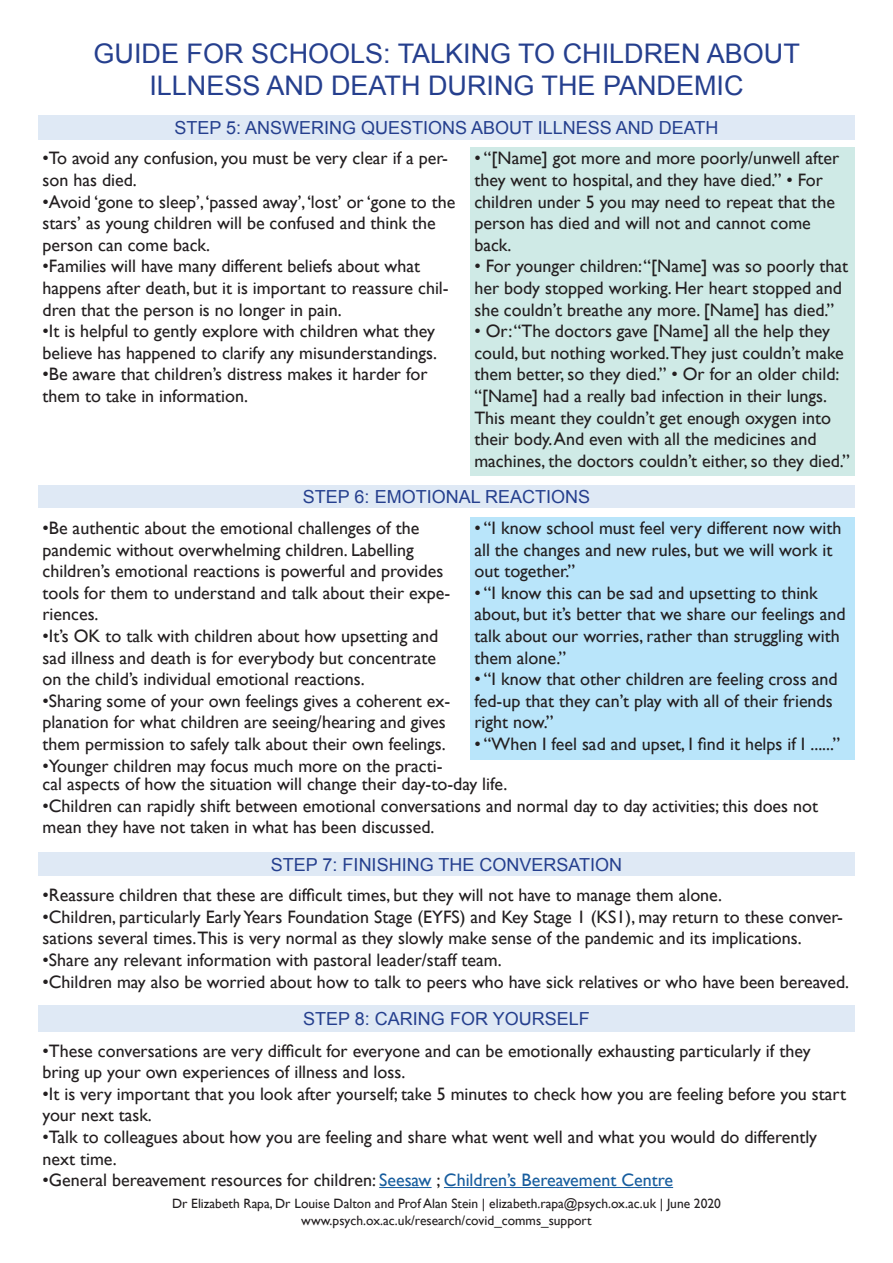
<style>
.page{position:relative;width:893px;height:1263px;background:#fff}
.page>*{position:absolute;margin:0;border:0;box-sizing:border-box;transform-origin:0 0}
.t1{font:27px/32.4px "Arial";color:#253f8e;text-align:center}
.t2{font:18px/21.6px "Gill Sans";color:#231f20}
.Heading_1{font:18px "Arial";color:#253f8e}
.t3{font:13.5px/16.2px "Gill Sans";color:#231f20;text-align:center}
.s1{color:#175d9e}
</style>
<div class="page">
<div style="left:38px;top:115px;width:817px;height:24px;background:#dfe9f5"></div>
<div style="left:470px;top:148px;width:385px;height:328px;background:#cfeae6"></div>
<div style="left:38px;top:485px;width:817px;height:23px;background:#dfe9f5"></div>
<div style="left:470px;top:517px;width:385px;height:242px;background:#b9e5fa"></div>
<div style="left:38px;top:852px;width:817px;height:24px;background:#dfe9f5"></div>
<div style="left:38px;top:1005px;width:817px;height:26px;background:#dfe9f5"></div>
<hr style="left:379px;top:1187px;width:53px;height:1px;background:#175d9e">
<hr style="left:444px;top:1187px;width:229px;height:1px;background:#175d9e">
<h1 class="t1" style="left:94px;top:38px;width:708px">GUIDE FOR SCHOOLS: TALKING TO CHILDREN ABOUT<br>ILLNESS AND DEATH DURING THE PANDEMIC</h1>
<h1 class="Heading_1" style="left:174px;top:116px;width:546px">STEP 5: ANSWERING QUESTIONS ABOUT ILLNESS AND DEATH</h1>
<p class="t2" style="left:43px;top:147px;width:407px">•To avoid any confusion, you must be very clear if a per&shy;son has died.</p>
<p class="t2" style="left:43px;top:190px;width:414px">•Avoid ‘gone to sleep’, ‘passed away’, ‘lost’ or ‘gone to the stars’ as young children will be confused and think the person can come back.</p>
<p class="t2" style="left:43px;top:255px;width:408px">•Families will have many different beliefs about what happens after death, but it is important to reassure chil&shy;dren that the person is no longer in pain.</p>
<p class="t2" style="left:43px;top:320px;width:396px">•It is helpful to gently explore with children what they believe has happened to clarify any misunderstandings.</p>
<p class="t2" style="left:43px;top:363px;width:386px">•Be aware that children’s distress makes it harder for them to take in information.</p>
<p class="t2" style="left:474px;top:147px;width:366px">• “[Name] got more and more poorly/unwell after they went to hospital, and they have died.” • For children under 5 you may need to repeat that the person has died and will not and cannot come back.</p>
<p class="t2" style="left:474px;top:255px;width:375px">• For younger children: “[Name] was so poorly that her body stopped working. Her heart stopped and she couldn’t breathe any more. [Name] has died.”</p>
<p class="t2" style="left:474px;top:320px;width:377px">• Or: “The doctors gave [Name] all the help they could, but nothing worked.They just couldn’t make them better, so they died.” • Or for an older child: “[Name] had a really bad infection in their lungs.<br>This meant they couldn’t get enough oxygen into their body. And even with all the medicines and machines, the doctors couldn’t either, so they died.”</p>
<h1 class="Heading_1" style="left:303px;top:485px;width:289px">STEP 6: EMOTIONAL REACTIONS</h1>
<p class="t2" style="left:43px;top:517px;width:409px">•Be authentic about the emotional challenges of the pandemic without overwhelming children. Labelling children’s emotional reactions is powerful and provides tools for them to understand and talk about their expe&shy;riences.</p>
<p class="t2" style="left:43px;top:625px;width:397px">•It’s OK to talk with children about how upsetting and sad illness and death is for everybody but concentrate on the child’s individual emotional reactions.</p>
<p class="t2" style="left:43px;top:690px;width:409px">•Sharing some of your own feelings gives a coherent ex&shy;planation for what children are seeing/hearing and gives them permission to safely talk about their own feelings.</p>
<p class="t2" style="left:43px;top:754px;width:402px">•Younger children may focus much more on the practi-</p>
<p class="t2" style="left:43px;top:773px;width:466px">cal aspects of how the situation will change their day-to-day life.</p>
<p class="t2" style="left:43px;top:794px;width:777px">•Children can rapidly shift between emotional conversations and normal day to day activities; this does not mean they have not taken in what has been discussed.</p>
<p class="t2" style="left:474px;top:517px;width:369px">• “I know school must feel very different now with all the changes and new rules, but we will work it out together.”</p>
<p class="t2" style="left:474px;top:582px;width:373px">• “I know this can be sad and upsetting to think about, but it’s better that we share our feelings and talk about our worries, rather than struggling with them alone.”</p>
<p class="t2" style="left:474px;top:668px;width:365px">• “I know that other children are feeling cross and fed-up that they can’t play with all of their friends right now.”</p>
<p class="t2" style="left:474px;top:733px;width:367px">• “When I feel sad and upset, I find it helps if I ......”</p>
<h1 class="Heading_1" style="left:271px;top:852px;width:353px">STEP 7: FINISHING THE CONVERSATION</h1>
<p class="t2" style="left:43px;top:884px;width:681px">•Reassure children that these are difficult times, but they will not have to manage them alone.</p>
<p class="t2" style="left:43px;top:906px;width:802px">•Children, particularly Early Years Foundation Stage (EYFS) and Key Stage 1 (KS1), may return to these conver&shy;sations several times.This is very normal as they slowly make sense of the pandemic and its implications.</p>
<p class="t2" style="left:43px;top:949px;width:461px">•Share any relevant information with pastoral leader/staff team.</p>
<p class="t2" style="left:43px;top:970px;width:808px">•Children may also be worried about how to talk to peers who have sick relatives or who have been bereaved.</p>
<h1 class="Heading_1" style="left:303px;top:1006px;width:288px">STEP 8: CARING FOR YOURSELF</h1>
<p class="t2" style="left:43px;top:1039px;width:770px">•These conversations are very difficult for everyone and can be emotionally exhausting particularly if they bring up your own experiences of illness and loss.</p>
<p class="t2" style="left:43px;top:1083px;width:805px">•It is very important that you look after yourself; take 5 minutes to check how you are feeling before you start your next task.</p>
<p class="t2" style="left:43px;top:1126px;width:776px">•Talk to colleagues about how you are feeling and share what went well and what you would do differently next time.</p>
<p class="t2" style="left:43px;top:1169px;width:632px">•General bereavement resources for children: <span class="s1">Seesaw</span> ; <span class="s1">Children’s Bereavement Centre</span></p>
<p class="t3" style="left:172px;top:1195px;width:550px">Dr Elizabeth Rapa, Dr Louise Dalton and Prof Alan Stein | elizabeth.rapa@psych.ox.ac.uk | June 2020 www.psych.ox.ac.uk/research/covid_comms_support</p>
</div>
